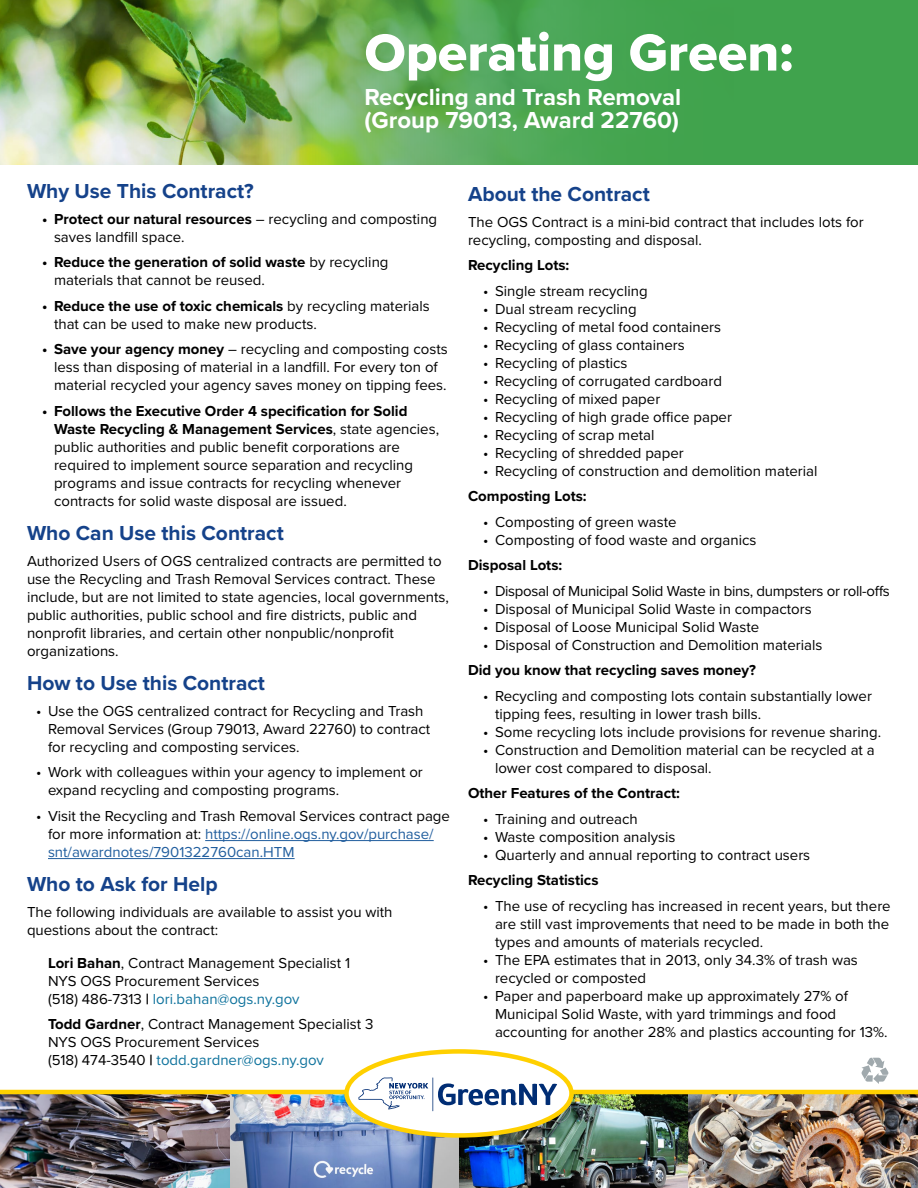
<style>
.page{position:relative;width:918px;height:1188px;background:#fff}
.page>*{position:absolute;margin:0;border:0;box-sizing:border-box;transform-origin:0 0}
.t1{font:54px "Proxima Nova Extrabld";color:#fff}
.t2{font:700 24px "Proxima Nova";color:#fff}
.t3{font:700 21px "Proxima Nova";color:#15428a}
.t4{font:15px/18px "Proxima Nova";color:#000}
.t5{font:700 15px "Proxima Nova";color:#000}
.t6{font:15px "Proxima Nova";color:#0f739d}
.t7{font:15px "Proxima Nova";letter-spacing:-.02em;color:#000}
.s1{font-weight:700}
.s2{color:#215e9e}
.s3{color:#000}
.s4{font-weight:700;color:#000}
</style>
<div class="page">
<div style="left:0;top:0;width:918px;height:165px;background:#40a34d"></div>
<img style="left:0;top:0;width:579px;height:165px">
<hr style="left:205px;top:840px;width:229px;height:1px;background:#215e9e">
<hr style="left:48px;top:858px;width:247px;height:1px;background:#215e9e">
<img style="left:0;top:1094px;width:918px;height:94px">
<hr style="left:0;top:1090px;width:918px;height:4px;background:#ffd000">
<div style="left:346px;top:1051px;width:226px;height:84px;background:#fff;border-radius:50%"></div>
<hr style="left:432px;top:1078px;width:1px;height:33px;background:#002d74">
<svg style="left:358px;top:1077px;width:70px;height:32px"></svg>
<svg style="left:438px;top:1083px;width:119px;height:22px"></svg>
<div style="left:344px;top:1049px;width:230px;height:89px;border:4px solid #ffd000;border-radius:50%"></div>
<svg style="left:861px;top:1058px;width:27px;height:26px"></svg>
<p class="t1" style="left:364px;top:12px;width:430px">Operating Green:</p>
<p class="t2" style="left:364px;top:79px;width:318px">Recycling and Trash Removal</p>
<p class="t2" style="left:364px;top:102px;width:316px">(Group 79013, Award 22760)</p>
<p class="t3" style="left:27px;top:175px;width:228px">Why Use This Contract?</p>
<p class="t4" style="left:54px;top:209px;width:385px;text-indent:-12px"><span class="s1">• Protect our natural resources</span> – recycling and composting saves landfill space.</p>
<p class="t4" style="left:54px;top:252px;width:336px;text-indent:-12px"><span class="s1">• Reduce the generation of solid waste</span> by recycling materials that cannot be reused.</p>
<p class="t4" style="left:54px;top:296px;width:377px;text-indent:-12px"><span class="s1">• Reduce the use of toxic chemicals</span> by recycling materials that can be used to make new products.</p>
<p class="t4" style="left:54px;top:339px;width:395px;text-indent:-12px"><span class="s1">• Save your agency money</span> – recycling and composting costs less than disposing of material in a landfill. For every ton of material recycled your agency saves money on tipping fees.</p>
<p class="t4" style="left:54px;top:401px;width:387px;text-indent:-12px"><span class="s1">• Follows the Executive Order 4 specification for Solid Waste Recycling &amp; Management Services</span>, state agencies, public authorities and public benefit corporations are required to implement source separation and recycling programs and issue contracts for recycling whenever contracts for solid waste disposal are issued.</p>
<p class="t3" style="left:27px;top:517px;width:258px">Who Can Use this Contract</p>
<p class="t4" style="left:27px;top:551px;width:424px">Authorized Users of OGS centralized contracts are permitted to use the Recycling and Trash Removal Services contract. These include, but are not limited to state agencies, local governments, public authorities, public school and fire districts, public and nonprofit libraries, and certain other nonpublic/nonprofit organizations.</p>
<p class="t3" style="left:27px;top:667px;width:240px">How to Use this Contract</p>
<p class="t4" style="left:48px;top:701px;width:384px;text-indent:-12px">• Use the OGS centralized contract for Recycling and Trash<br>Removal Services (Group 79013, Award 22760) to contract for recycling and composting services.</p>
<p class="t4" style="left:48px;top:762px;width:376px;text-indent:-12px">• Work with colleagues within your agency to implement or expand recycling and composting programs.</p>
<p class="t4" style="left:48px;top:806px;width:403px;text-indent:-12px">• Visit the Recycling and Trash Removal Services contract page for more information at: <span class="s2">https://online.ogs.ny.gov/purchase/ snt/awardnotes/7901322760can.HTM</span></p>
<p class="t3" style="left:27px;top:868px;width:192px">Who to Ask for Help</p>
<p class="t4" style="left:27px;top:902px;width:367px">The following individuals are available to assist you with questions about the contract:</p>
<p class="t4" style="left:48px;top:953px;width:304px"><span class="s1">Lori Bahan</span>, Contract Management Specialist 1</p>
<p class="t4" style="left:48px;top:971px;width:213px">NYS OGS Procurement Services</p>
<p class="t6" style="left:48px;top:987px;width:253px"><span class="s3">(518) 486-7313</span> <span class="s4">|</span> lori.bahan@ogs.ny.gov</p>
<p class="t4" style="left:48px;top:1014px;width:327px"><span class="s1">Todd Gardner</span>, Contract Management Specialist 3</p>
<p class="t4" style="left:48px;top:1032px;width:213px">NYS OGS Procurement Services</p>
<p class="t6" style="left:48px;top:1049px;width:277px"><span class="s3">(518) 474-3540</span> <span class="s4">|</span> todd.gardner@ogs.ny.gov</p>
<p class="t3" style="left:468px;top:179px;width:183px">About the Contract</p>
<p class="t4" style="left:468px;top:212px;width:397px">The OGS Contract is a mini-bid contract that includes lots for recycling, composting and disposal.</p>
<p class="t5" style="left:468px;top:254px;width:103px">Recycling Lots:</p>
<p class="t4" style="left:483px;top:281px;width:166px">• Single stream recycling</p>
<p class="t4" style="left:483px;top:299px;width:155px">• Dual stream recycling</p>
<p class="t4" style="left:483px;top:317px;width:240px">• Recycling of metal food containers</p>
<p class="t4" style="left:483px;top:335px;width:203px">• Recycling of glass containers</p>
<p class="t4" style="left:483px;top:353px;width:146px">• Recycling of plastics</p>
<p class="t4" style="left:483px;top:371px;width:241px">• Recycling of corrugated cardboard</p>
<p class="t4" style="left:483px;top:389px;width:179px">• Recycling of mixed paper</p>
<p class="t4" style="left:483px;top:407px;width:251px">• Recycling of high grade office paper</p>
<p class="t4" style="left:483px;top:425px;width:173px">• Recycling of scrap metal</p>
<p class="t4" style="left:483px;top:443px;width:202px">• Recycling of shredded paper</p>
<p class="t4" style="left:483px;top:461px;width:336px">• Recycling of construction and demolition material</p>
<p class="t5" style="left:468px;top:485px;width:120px">Composting Lots:</p>
<p class="t4" style="left:483px;top:512px;width:195px">• Composting of green waste</p>
<p class="t4" style="left:483px;top:530px;width:275px">• Composting of food waste and organics</p>
<p class="t5" style="left:468px;top:554px;width:96px">Disposal Lots:</p>
<p class="t7" style="left:483px;top:580px;width:408px">• Disposal of Municipal Solid Waste in bins, dumpsters or roll-offs</p>
<p class="t4" style="left:483px;top:599px;width:330px">• Disposal of Municipal Solid Waste in compactors</p>
<p class="t4" style="left:483px;top:617px;width:278px">• Disposal of Loose Municipal Solid Waste</p>
<p class="t4" style="left:483px;top:635px;width:341px">• Disposal of Construction and Demolition materials</p>
<p class="t5" style="left:468px;top:659px;width:289px">Did you know that recycling saves money?</p>
<p class="t4" style="left:495px;top:686px;width:379px;text-indent:-12px">• Recycling and composting lots contain substantially lower tipping fees, resulting in lower trash bills.</p>
<p class="t4" style="left:483px;top:722px;width:400px">• Some recycling lots include provisions for revenue sharing.</p>
<p class="t4" style="left:495px;top:740px;width:381px;text-indent:-12px">• Construction and Demolition material can be recycled at a lower cost compared to disposal.</p>
<p class="t5" style="left:468px;top:782px;width:214px">Other Features of the Contract:</p>
<p class="t4" style="left:483px;top:809px;width:156px">• Training and outreach</p>
<p class="t4" style="left:483px;top:827px;width:194px">• Waste composition analysis</p>
<p class="t4" style="left:483px;top:845px;width:329px">• Quarterly and annual reporting to contract users</p>
<p class="t5" style="left:468px;top:869px;width:132px">Recycling Statistics</p>
<p class="t4" style="left:495px;top:896px;width:397px;text-align:justify;text-indent:-12px">• The use of recycling has increased in recent years, but there are still vast improvements that need to be made in both the types and amounts of materials recycled.</p>
<p class="t4" style="left:495px;top:950px;width:364px;text-indent:-12px">• The EPA estimates that in 2013, only 34.3% of trash was recycled or composted</p>
<p class="t4" style="left:495px;top:986px;width:394px;text-indent:-12px">• Paper and paperboard make up approximately 27% of<br>Municipal Solid Waste, with yard trimmings and food accounting for another 28% and plastics accounting for 13%.</p>
</div>
